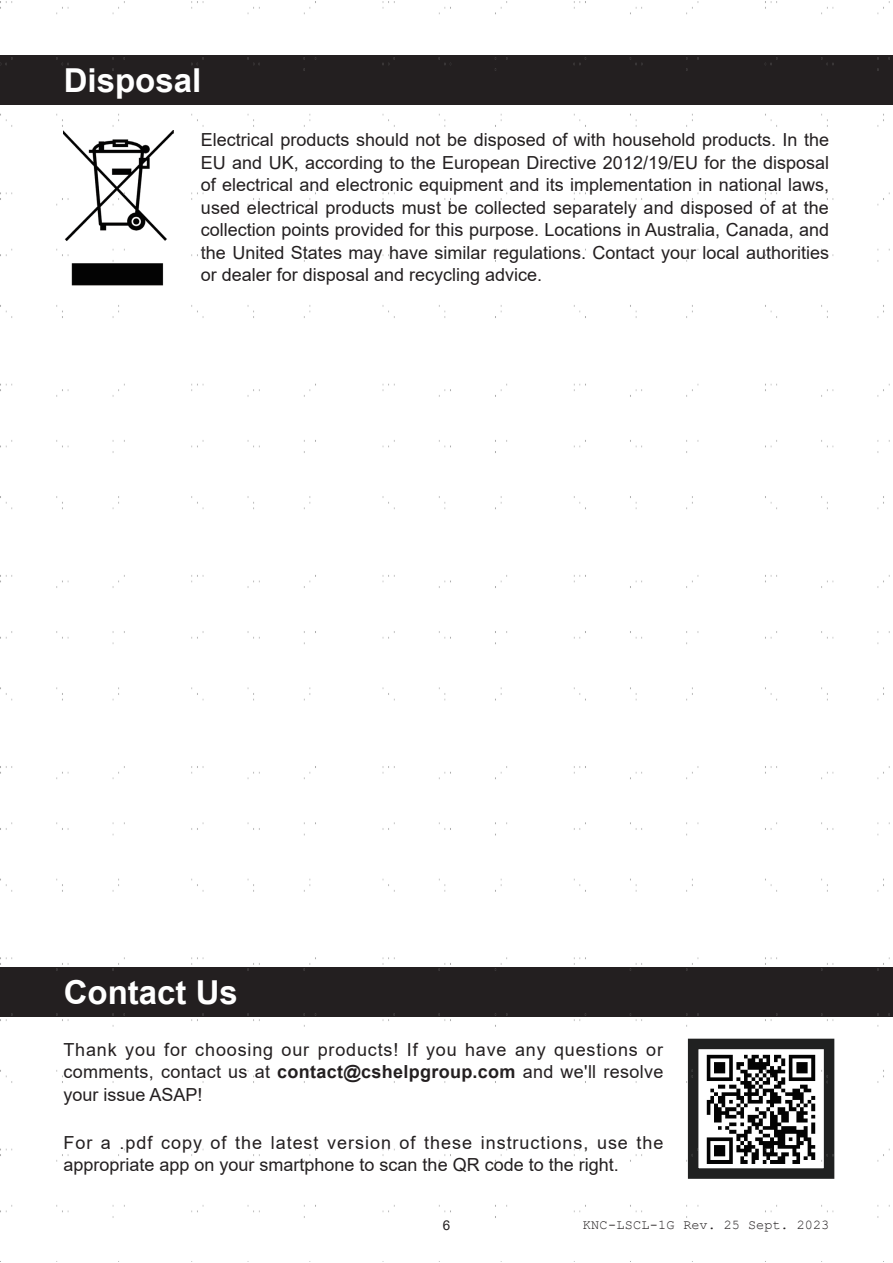
<style>
.page{position:relative;width:893px;height:1263px;background:#fff}
.page>*{position:absolute;margin:0;border:0;box-sizing:border-box;transform-origin:0 0}
.t1{font:700 33px "Arial";color:#fff}
.t2{font:18px/22.5px "Arial";color:#231f20;text-align:justify}
.t3{font:13.5px "Courier New";color:#231f20}
.t4{font:13.5px "Arial";color:#231f20}
.s1{font-weight:700}
</style>
<div class="page">
<img style="left:0;top:1px;width:891px;height:1217px">
<h1 class="t1" style="left:64px;top:57px;width:139px">Disposal</h1>
<p class="t2" style="left:201px;top:128px;width:630px">Electrical products should not be disposed of with household products. In the EU and UK, according to the European Directive 2012/19/EU for the disposal of electrical and electronic equipment and its implementation in national laws, used electrical products must be collected separately and disposed of at the collection points provided for this purpose. Locations in Australia, Canada, and the United States may have similar regulations. Contact your local authorities or dealer for disposal and recycling advice.</p>
<h1 class="t1" style="left:64px;top:969px;width:176px">Contact Us</h1>
<p class="t2" style="left:63px;top:1038px;width:601px">Thank you for choosing our products! If you have any questions or comments, contact us at <span class="s1">contact@cshelpgroup.com</span> and we'll resolve your issue ASAP!</p>
<p class="t2" style="left:63px;top:1131px;width:602px">For a .pdf copy of the latest version of these instructions, use the appropriate app on your smartphone to scan the QR code to the right.</p>
<p class="t4" style="left:443px;top:1216px;width:9px">6</p>
<p class="t3" style="left:583px;top:1216px;width:248px">KNC-LSCL-1G Rev. 25 Sept. 2023</p>
</div>
